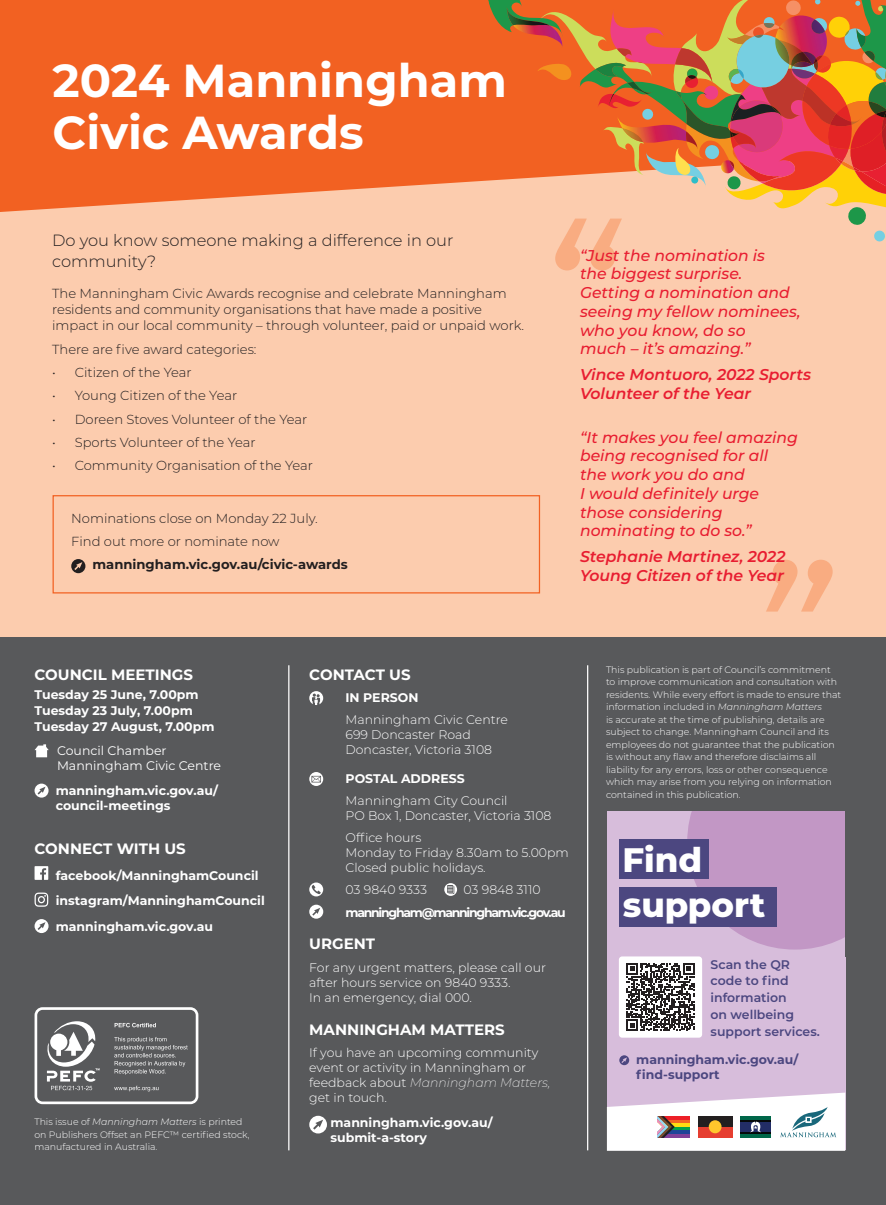
<style>
.page{position:relative;width:886px;height:1205px;background:#fff}
.page>*{position:absolute;margin:0;border:0;box-sizing:border-box;transform-origin:0 0}
.Intro{font:700 46.25px/51.2px "Montserrat";color:#fff}
.t1{font:800 34px "Montserrat";color:#fff}
.Intro-2{font:300 16.25px/21.2px "Montserrat";color:#231f20}
.Body_Copy{font:italic 500 15.62px/18.8px "Montserrat";color:#e81d31}
.Body_Copy-2{font:italic 600 15.62px/18.8px "Montserrat";color:#e81d31}
.Subheading{font:700 15px "Montserrat";color:#fff}
.Body_Copy-3{font:300 13.12px/16.2px "Montserrat";color:#231f20}
.Events_-_Web{font:700 13.12px "Montserrat";color:#231f20}
.Body_Copy-4{font:300 12.5px/15px "Montserrat";color:#fff}
.Web_White{font:700 12.5px/15px "Montserrat";color:#fff}
.Body_Copy-5{font:700 12.5px "Montserrat";color:#fff}
.t2{font:600 12.5px/16.8px "Montserrat";color:#4c4780}
.Body_Copy-6{font:12.5px "Montserrat";color:#fff}
.Web_White-2{font:700 12.5px "Montserrat";color:#4c4780}
.Body_Copy-7{font:700 12.5px "Montserrat";letter-spacing:-.1em;color:#fff}
.t3{font:300 9.38px/12.5px "Montserrat";color:#fff}
.s1{font-style:italic}
.s2{font-weight:200;font-style:italic}
</style>
<div class="page">
<div style="left:0;top:57px;width:886px;height:606px;background:#fcccae"></div>
<svg style="left:0;top:0;width:488px;height:212px;background:#f2682c"></svg>
<div style="left:0;top:638px;width:886px;height:567px;background:#58595b"></div>
<div style="left:309px;top:691px;width:14px;height:14px;background:#fff;border-radius:50%"></div>
<svg style="left:312px;top:693px;width:8px;height:12px"></svg>
<svg style="left:309px;top:772px;width:14px;height:14px"></svg>
<svg style="left:311px;top:776px;width:10px;height:6px"></svg>
<svg style="left:309px;top:882px;width:14px;height:14px"></svg>
<svg style="left:312px;top:885px;width:9px;height:9px"></svg>
<svg style="left:444px;top:883px;width:13px;height:13px"></svg>
<svg style="left:447px;top:885px;width:7px;height:9px"></svg>
<div style="left:309px;top:904px;width:14px;height:14px;background:#fff;border-radius:50%"></div>
<svg style="left:312px;top:908px;width:8px;height:7px"></svg>
<div style="left:309px;top:1116px;width:18px;height:17px;background:#fff;border-radius:50%"></div>
<svg style="left:313px;top:1119px;width:10px;height:10px"></svg>
<svg style="left:35px;top:744px;width:14px;height:13px"></svg>
<div style="left:35px;top:783px;width:14px;height:14px;background:#fff;border-radius:50%"></div>
<svg style="left:38px;top:786px;width:8px;height:8px"></svg>
<svg style="left:35px;top:866px;width:13px;height:14px"></svg>
<svg style="left:35px;top:892px;width:13px;height:15px"></svg>
<div style="left:35px;top:919px;width:14px;height:14px;background:#fff;border-radius:50%"></div>
<svg style="left:38px;top:922px;width:8px;height:8px"></svg>
<hr style="left:288px;top:665px;width:1px;height:485px;background:#fff">
<div style="left:35px;top:1007px;width:163px;height:97px;border:3px solid #fff;border-radius:7px"></div>
<svg style="left:115px;top:1023px;width:41px;height:4px"></svg>
<svg style="left:114px;top:1086px;width:45px;height:5px"></svg>
<svg style="left:114px;top:1037px;width:74px;height:37px"></svg>
<svg style="left:46px;top:1021px;width:54px;height:69px"></svg>
<div style="left:607px;top:810px;width:238px;height:340px;background:#d7bddb"></div>
<hr style="left:587px;top:665px;width:1px;height:485px;background:#fff">
<svg style="left:687px;top:810px;width:158px;height:139px;background:#c299c5"></svg>
<svg style="left:619px;top:1055px;width:10px;height:10px"></svg>
<svg style="left:621px;top:1057px;width:6px;height:6px"></svg>
<div style="left:619px;top:839px;width:90px;height:39px;background:#4c4780"></div>
<div style="left:619px;top:888px;width:157px;height:39px;background:#4c4780"></div>
<div style="left:619px;top:956px;width:83px;height:81px;background:#fff;border-radius:3px"></div>
<svg style="left:626px;top:963px;width:68px;height:68px"></svg>
<svg style="left:607px;top:1092px;width:238px;height:59px;background:#ded8da"></svg>
<div style="left:71px;top:559px;width:14px;height:14px;background:#231f20;border-radius:50%"></div>
<svg style="left:74px;top:562px;width:8px;height:8px"></svg>
<div style="left:53px;top:495px;width:487px;height:98px;border:1px solid #f26122"></div>
<svg style="left:488px;top:0;width:398px;height:270px"></svg>
<svg style="left:766px;top:560px;width:67px;height:51px"></svg>
<p class="Intro" style="left:52px;top:53px;width:456px">2024 Manningham<br>Civic Awards</p>
<p class="Intro-2" style="left:52px;top:229px;width:403px">Do you know someone making a difference in our community?</p>
<p class="Body_Copy-3" style="left:52px;top:285px;width:473px">The Manningham Civic Awards recognise and celebrate Manningham residents and community organisations that have made a positive impact in our local community – through volunteer, paid or unpaid work.</p>
<p class="Body_Copy-3" style="left:52px;top:340px;width:206px">There are five award categories:</p>
<p class="Body_Copy-3" style="left:52px;top:364px;width:141px">• Citizen of the Year</p>
<p class="Body_Copy-3" style="left:52px;top:387px;width:186px">• Young Citizen of the Year</p>
<p class="Body_Copy-3" style="left:52px;top:410px;width:257px">• Doreen Stoves Volunteer of the Year</p>
<p class="Body_Copy-3" style="left:52px;top:434px;width:205px">• Sports Volunteer of the Year</p>
<p class="Body_Copy-3" style="left:52px;top:457px;width:262px">• Community Organisation of the Year</p>
<p class="Body_Copy-3" style="left:71px;top:509px;width:248px">Nominations close on Monday 22 July.</p>
<p class="Body_Copy-3" style="left:71px;top:533px;width:210px">Find out more or nominate now</p>
<p class="Events_-_Web" style="left:93px;top:555px;width:257px">manningham.vic.gov.au/civic-awards</p>
<p class="Body_Copy" style="left:580px;top:245px;width:222px">“Just the nomination is<br>the biggest surprise.<br>Getting a nomination and seeing my fellow nominees, who you know, do so<br>much – it’s amazing.”</p>
<p class="Body_Copy-2" style="left:580px;top:365px;width:233px">Vince Montuoro, 2022 Sports<br>Volunteer of the Year</p>
<p class="Body_Copy" style="left:580px;top:427px;width:220px">“It makes you feel amazing being recognised for all the work you do and<br>I would definitely urge those considering nominating to do so.”</p>
<p class="Body_Copy-2" style="left:580px;top:546px;width:207px">Stephanie Martinez, 2022<br>Young Citizen of the Year</p>
<p class="Subheading" style="left:35px;top:664px;width:160px">COUNCIL MEETINGS</p>
<p class="Body_Copy-5" style="left:35px;top:686px;width:166px">Tuesday 25 June, 7.00pm</p>
<p class="Body_Copy-5" style="left:35px;top:702px;width:160px">Tuesday 23 July, 7.00pm</p>
<p class="Body_Copy-5" style="left:35px;top:718px;width:181px">Tuesday 27 August, 7.00pm</p>
<p class="Body_Copy-6" style="left:57px;top:742px;width:111px">Council Chamber</p>
<p class="Body_Copy-6" style="left:57px;top:757px;width:166px">Manningham Civic Centre</p>
<p class="Web_White" style="left:56px;top:783px;width:164px">manningham.vic.gov.au/ council-meetings</p>
<p class="Subheading" style="left:35px;top:838px;width:153px">CONNECT WITH US</p>
<p class="Web_White" style="left:56px;top:867px;width:204px">facebook/ManninghamCouncil</p>
<p class="Web_White" style="left:56px;top:893px;width:210px">instagram/ManninghamCouncil</p>
<p class="Web_White" style="left:56px;top:918px;width:159px">manningham.vic.gov.au</p>
<p class="t3" style="left:34px;top:1115px;width:217px">This issue of <span class="s1">Manningham Matters</span> is printed on Publishers Offset an PEFC™ certified stock, manufactured in Australia.</p>
<p class="Subheading" style="left:309px;top:664px;width:103px">CONTACT US</p>
<p class="Body_Copy-5" style="left:345px;top:688px;width:74px">IN PERSON</p>
<p class="Body_Copy-4" style="left:345px;top:711px;width:164px">Manningham Civic Centre</p>
<p class="Body_Copy-4" style="left:345px;top:726px;width:127px">699 Doncaster Road</p>
<p class="Body_Copy-4" style="left:345px;top:741px;width:148px">Doncaster, Victoria 3108</p>
<p class="Body_Copy-5" style="left:345px;top:770px;width:121px">POSTAL ADDRESS</p>
<p class="Body_Copy-4" style="left:345px;top:793px;width:164px">Manningham City Council</p>
<p class="Body_Copy-4" style="left:345px;top:808px;width:207px">PO Box 1, Doncaster, Victoria 3108</p>
<p class="Body_Copy-4" style="left:345px;top:830px;width:77px">Office hours</p>
<p class="Body_Copy-4" style="left:345px;top:845px;width:225px">Monday to Friday 8.30am to 5.00pm</p>
<p class="Body_Copy-4" style="left:345px;top:860px;width:142px">Closed public holidays.</p>
<p class="Body_Copy-4" style="left:345px;top:882px;width:83px">03 9840 9333</p>
<p class="Body_Copy-4" style="left:463px;top:882px;width:79px">03 9848 3110</p>
<p class="Body_Copy-7" style="left:345px;top:903px;width:222px">manningham@manningham.vic.gov.au</p>
<p class="Subheading" style="left:309px;top:933px;width:67px">URGENT</p>
<p class="Body_Copy-4" style="left:309px;top:959px;width:238px">For any urgent matters, please call our after hours service on 9840 9333.<br>In an emergency, dial 000.</p>
<p class="Subheading" style="left:309px;top:1018px;width:197px">MANNINGHAM MATTERS</p>
<p class="Body_Copy-4" style="left:309px;top:1044px;width:243px">If you have an upcoming community event or activity in Manningham or feedback about <span class="s2">Manningham Matters, </span>get in touch.</p>
<p class="Web_White" style="left:330px;top:1114px;width:164px">manningham.vic.gov.au/ submit-a-story</p>
<p class="t3" style="left:606px;top:663px;width:237px">This publication is part of Council’s commitment to improve communication and consultation with residents. While every effort is made to ensure that information included in <span class="s1">Manningham Matters<br></span>is accurate at the time of publishing, details are subject to change. Manningham Council and its employees do not guarantee that the publication is without any flaw and therefore disclaims all liability for any errors, loss or other consequence which may arise from you relying on information contained in this publication.</p>
<p class="t1" style="left:622px;top:835px;width:81px">Find</p>
<p class="t1" style="left:623px;top:880px;width:144px">support</p>
<p class="t2" style="left:710px;top:955px;width:111px">Scan the QR code to find information<br>on wellbeing support services.</p>
<p class="Web_White-2" style="left:636px;top:1050px;width:164px">manningham.vic.gov.au/</p>
<p class="Web_White-2" style="left:636px;top:1066px;width:85px">find-support</p>
</div>
